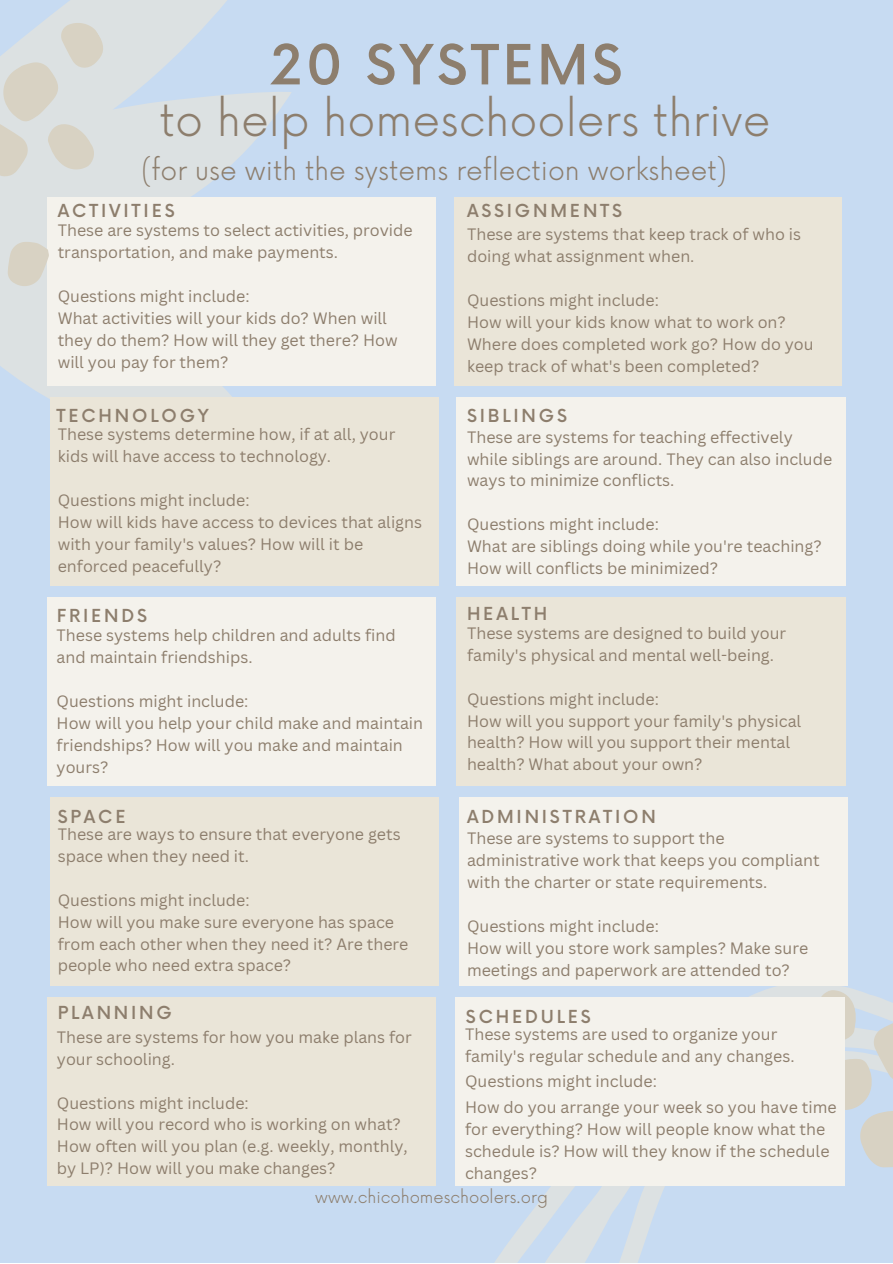
<style>
.page{position:relative;width:893px;height:1264px;background:#fff}
.page>*{position:absolute;margin:0;border:0;box-sizing:border-box;transform-origin:0 0}
.t1{font:500 54px "Now";letter-spacing:.06em;color:#8d7e6d}
.t2{font:300 43.8px "Now";color:#8d7e6d}
.t3{font:300 26.25px "Now";color:#8d7e6d}
.t4{font:500 17.55px "Now";letter-spacing:.16em;color:#8d7e6d}
.t5{font:16.05px/21.9px "Canva Sans";color:#8d7e6d}
.t6{font:300 16.05px "Now";color:#8d7e6d}
</style>
<div class="page">
<div style="left:0;top:0;width:892px;height:1262px;background:#c7dbf2"></div>
<svg style="left:0;top:0;width:374px;height:399px"></svg>
<svg style="left:415px;top:918px;width:433px;height:344px"></svg>
<div style="left:454px;top:197px;width:387px;height:189px;background:#eae5d8"></div>
<div style="left:50px;top:397px;width:388px;height:188px;background:#eae5d8"></div>
<div style="left:456px;top:597px;width:388px;height:188px;background:#eae5d8"></div>
<div style="left:50px;top:797px;width:388px;height:188px;background:#eae5d8"></div>
<div style="left:47px;top:197px;width:388px;height:188px;background:#f4f2ec"></div>
<div style="left:456px;top:397px;width:388px;height:188px;background:#f4f2ec"></div>
<div style="left:47px;top:597px;width:388px;height:188px;background:#f4f2ec"></div>
<div style="left:459px;top:797px;width:388px;height:188px;background:#f4f2ec"></div>
<svg style="left:0;top:0;width:155px;height:293px"></svg>
<svg style="left:753px;top:985px;width:139px;height:186px"></svg>
<div style="left:47px;top:997px;width:388px;height:188px;background:#eae5d8"></div>
<div style="left:455px;top:997px;width:389px;height:188px;background:#f4f2ec"></div>
<h1 class="t1" style="left:270px;top:36px;width:353px">20 SYSTEMS</h1>
<h2 class="t2" style="left:159px;top:95px;width:612px">to help homeschoolers thrive</h2>
<h3 class="t3" style="left:141px;top:156px;width:587px">(for use with the systems reflection worksheet)</h3>
<p class="t4" style="left:58px;top:201px;width:118px">ACTIVITIES</p>
<p class="t5" style="left:58px;top:219px;width:356px">These are systems to select activities, provide transportation, and make payments.</p>
<p class="t5" style="left:58px;top:285px;width:341px">Questions might include:<br>What activities will your kids do? When will they do them? How will they get there? How will you pay for them?</p>
<p class="t4" style="left:57px;top:406px;width:154px">TECHNOLOGY</p>
<p class="t5" style="left:58px;top:423px;width:339px">These systems determine how, if at all, your kids will have access to technology.</p>
<p class="t5" style="left:58px;top:489px;width:366px">Questions might include:<br>How will kids have access to devices that aligns with your family's values? How will it be enforced peacefully?</p>
<p class="t4" style="left:467px;top:201px;width:157px">ASSIGNMENTS</p>
<p class="t5" style="left:467px;top:223px;width:335px">These are systems that keep track of who is doing what assignment when.</p>
<p class="t5" style="left:467px;top:289px;width:348px">Questions might include:<br>How will your kids know what to work on?<br>Where does completed work go? How do you keep track of what's been completed?</p>
<p class="t4" style="left:467px;top:406px;width:101px">SIBLINGS</p>
<p class="t5" style="left:467px;top:425px;width:367px">These are systems for teaching effectively while siblings are around. They can also include ways to minimize conflicts.</p>
<p class="t5" style="left:467px;top:513px;width:356px">Questions might include:<br>What are siblings doing while you're teaching?<br>How will conflicts be minimized?</p>
<p class="t4" style="left:57px;top:606px;width:92px">FRIENDS</p>
<p class="t4" style="left:467px;top:604px;width:82px">HEALTH</p>
<p class="t5" style="left:57px;top:624px;width:340px">These systems help children and adults find and maintain friendships.</p>
<p class="t5" style="left:57px;top:689px;width:368px">Questions might include:<br>How will you help your child make and maintain friendships? How will you make and maintain yours?</p>
<p class="t4" style="left:58px;top:807px;width:69px">SPACE</p>
<p class="t5" style="left:58px;top:823px;width:344px">These are ways to ensure that everyone gets space when they need it.</p>
<p class="t5" style="left:58px;top:888px;width:352px">Questions might include:<br>How will you make sure everyone has space from each other when they need it? Are there people who need extra space?</p>
<p class="t4" style="left:58px;top:1003px;width:116px">PLANNING</p>
<p class="t5" style="left:57px;top:1025px;width:356px">These are systems for how you make plans for your schooling.</p>
<p class="t5" style="left:57px;top:1091px;width:352px">Questions might include:<br>How will you record who is working on what?<br>How often will you plan (e.g. weekly, monthly, by LP)? How will you make changes?</p>
<p class="t5" style="left:467px;top:622px;width:320px">These systems are designed to build your family's physical and mental well-being.</p>
<p class="t5" style="left:467px;top:687px;width:336px">Questions might include:<br>How will you support your family's physical health? How will you support their mental health? What about your own?</p>
<p class="t4" style="left:467px;top:807px;width:190px">ADMINISTRATION</p>
<p class="t5" style="left:467px;top:827px;width:354px">These are systems to support the administrative work that keeps you compliant with the charter or state requirements.</p>
<p class="t5" style="left:467px;top:914px;width:342px">Questions might include:<br>How will you store work samples? Make sure meetings and paperwork are attended to?</p>
<p class="t4" style="left:466px;top:1006px;width:126px">SCHEDULES</p>
<p class="t5" style="left:465px;top:1022px;width:331px">These systems are used to organize your family's regular schedule and any changes.</p>
<p class="t5" style="left:465px;top:1067px;width:373px;line-height:26.2px">Questions might include:<br>How do you arrange your week so you have time</p>
<p class="t5" style="left:465px;top:1117px;width:366px">for everything? How will people know what the schedule is? How will they know if the schedule changes?</p>
<p class="t6" style="left:315px;top:1188px;width:234px">www.chicohomeschoolers.org</p>
</div>
